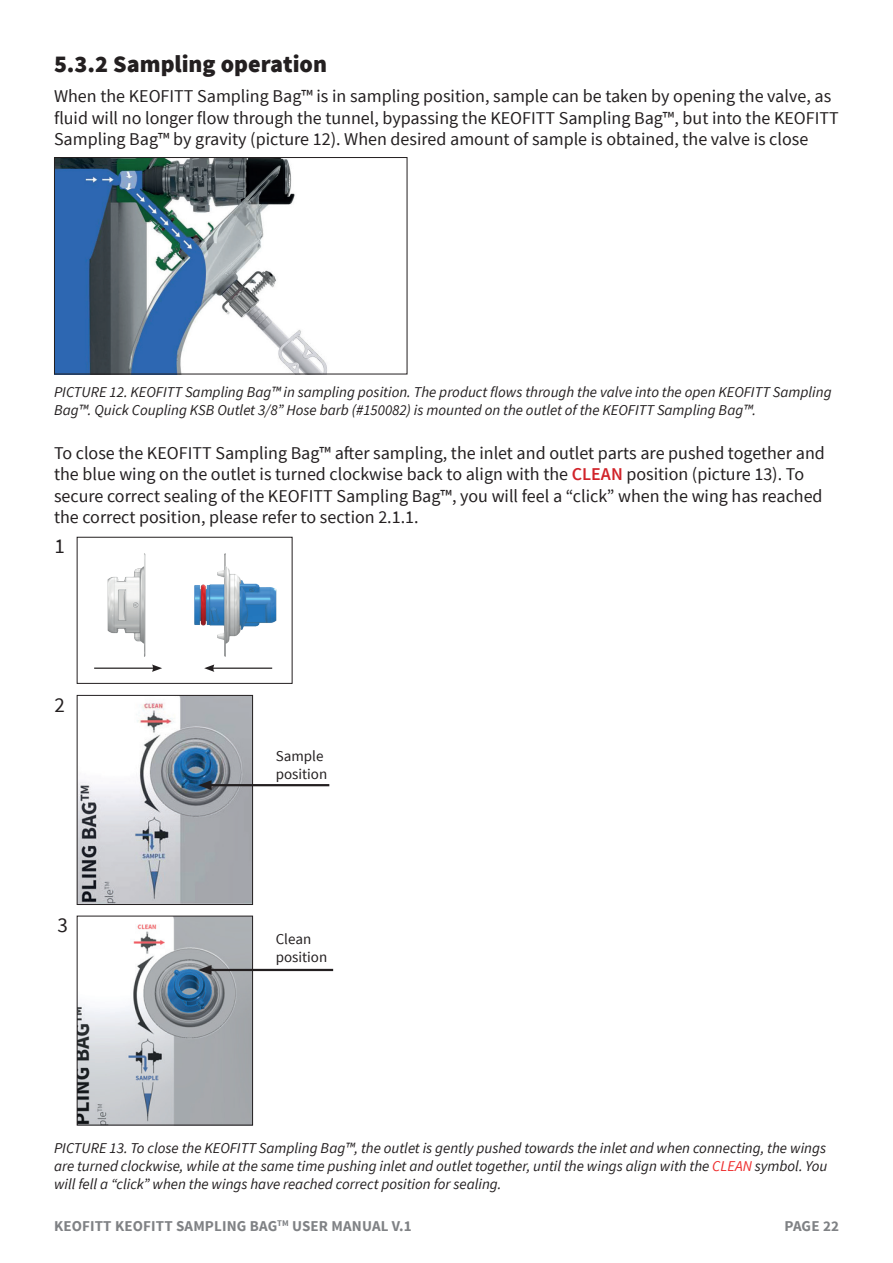
<style>
.page{position:relative;width:893px;height:1263px;background:#fff}
.page>*{position:absolute;margin:0;border:0;box-sizing:border-box;transform-origin:0 0}
.t1{font:900 24px "Source Sans Pro";color:#231f20}
.t2{font:21px "Source Sans Pro";color:#231f20}
.t3{font:18px/21.6px "Source Sans Pro";color:#231f20}
.t4{font:italic 15px/18px "Source Sans Pro";color:#231f20}
.t5{font:700 15px "Source Sans Pro";letter-spacing:.01em;color:#808285}
.t6{font:15px/18px "Source Sans Pro";color:#231f20}
.s1{font-weight:600;color:#d1232a}
.s2{color:#ee2d2d}
</style>
<div class="page">
<img style="left:56px;top:159px;width:271px;height:213px">
<div style="left:54px;top:157px;width:353px;height:217px;border:1px solid #231f20"></div>
<img style="left:79px;top:697px;width:172px;height:206px">
<div style="left:77px;top:695px;width:176px;height:210px;border:1px solid #231f20"></div>
<img style="left:107px;top:553px;width:170px;height:119px">
<div style="left:77px;top:537px;width:215px;height:146px;border:1px solid #231f20"></div>
<hr style="left:212px;top:667px;width:60px;height:2px;background:#231f20">
<svg style="left:204px;top:664px;width:10px;height:8px"></svg>
<hr style="left:94px;top:667px;width:60px;height:2px;background:#231f20">
<svg style="left:152px;top:664px;width:10px;height:8px"></svg>
<hr style="left:207px;top:784px;width:122px;height:2px;background:#231f20">
<svg style="left:198px;top:780px;width:14px;height:10px"></svg>
<img style="left:79px;top:918px;width:172px;height:205px">
<div style="left:77px;top:916px;width:176px;height:209px;border:1px solid #231f20"></div>
<hr style="left:207px;top:969px;width:126px;height:2px;background:#231f20">
<svg style="left:198px;top:965px;width:14px;height:10px"></svg>
<h1 class="t1" style="left:54px;top:48px;width:274px">5.3.2 Sampling operation</h1>
<p class="t3" style="left:54px;top:86px;width:786px">When the KEOFITT Sampling Bag™ is in sampling position, sample can be taken by opening the valve, as fluid will no longer flow through the tunnel, bypassing the KEOFITT Sampling Bag™, but into the KEOFITT<br>Sampling Bag™ by gravity (picture 12). When desired amount of sample is obtained, the valve is close</p>
<p class="t4" style="left:54px;top:383px;width:779px">PICTURE 12. KEOFITT Sampling Bag™ in sampling position. The product flows through the valve into the open KEOFITT Sampling<br>Bag™. Quick Coupling KSB Outlet 3/8” Hose barb (#150082) is mounted on the outlet of the KEOFITT Sampling Bag™.</p>
<p class="t3" style="left:54px;top:442px;width:772px">To close the KEOFITT Sampling Bag™ after sampling, the inlet and outlet parts are pushed together and the blue wing on the outlet is turned clockwise back to align with the <span class="s1">CLEAN</span> position (picture 13). To secure correct sealing of the KEOFITT Sampling Bag™, you will feel a “click” when the wing has reached the correct position, please refer to section 2.1.1.</p>
<p class="t2" style="left:55px;top:533px;width:12px">1</p>
<p class="t2" style="left:55px;top:692px;width:12px">2</p>
<p class="t2" style="left:58px;top:912px;width:12px">3</p>
<p class="t6" style="left:276px;top:747px;width:53px">Sample position</p>
<p class="t6" style="left:276px;top:931px;width:53px">Clean position</p>
<p class="t4" style="left:54px;top:1139px;width:775px;text-align:justify">PICTURE 13. To close the KEOFITT Sampling Bag™, the outlet is gently pushed towards the inlet and when connecting, the wings are turned clockwise, while at the same time pushing inlet and outlet together, until the wings align with the <span class="s2">CLEAN</span> symbol. You will fell a “click” when the wings have reached correct position for sealing.</p>
<p class="t5" style="left:54px;top:1216px;width:359px">KEOFITT KEOFITT SAMPLING BAG<sup>TM</sup> USER MANUAL V.1</p>
<p class="t5" style="left:784px;top:1216px;width:56px">PAGE 22</p>
</div>
